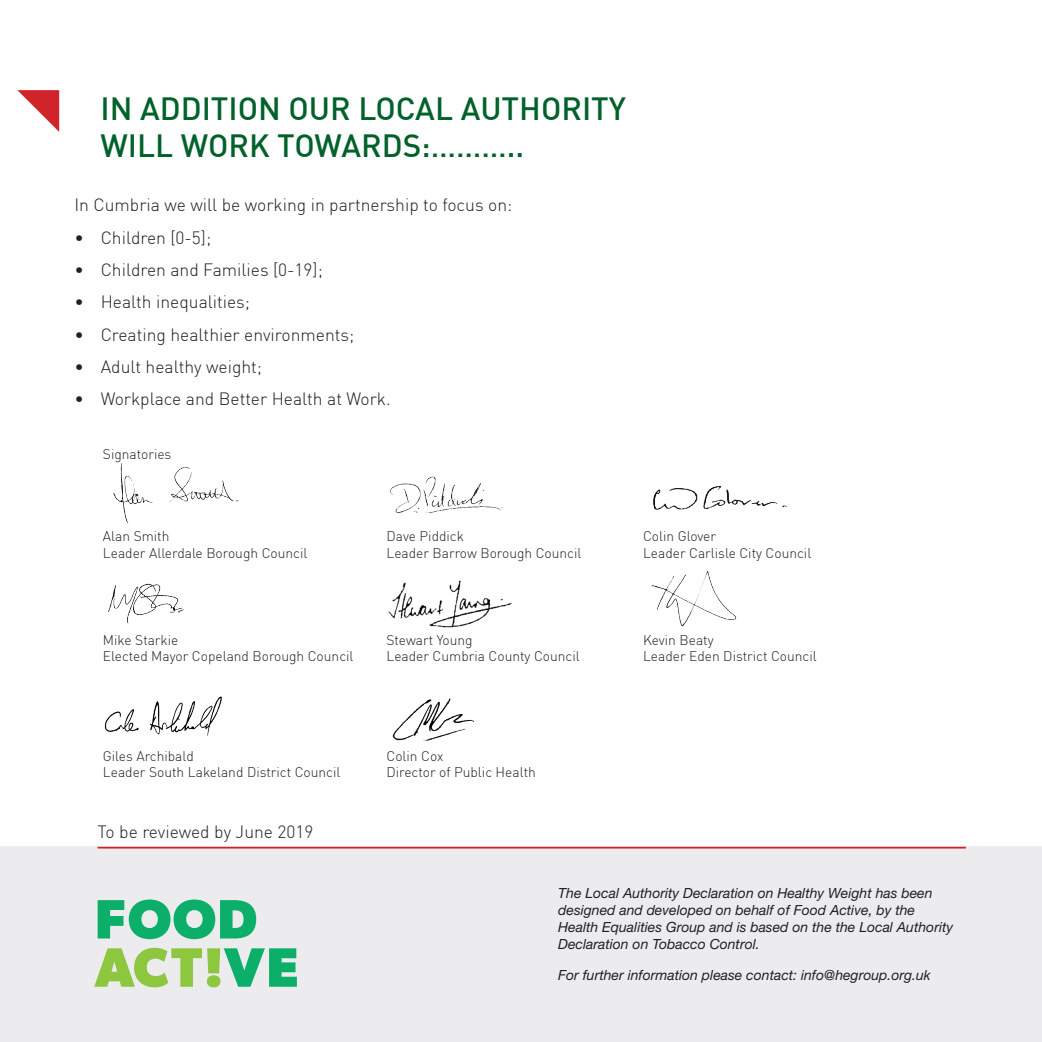
<style>
.page{position:relative;width:1042px;height:1042px;background:#fff}
.page>*{position:absolute;margin:0;border:0;box-sizing:border-box;transform-origin:0 0}
.t1{font:500 31.5px/37.8px "DIN";color:#00612b}
.t2{font:300 17.5px "DIN";color:#231f20}
.t3{font:italic 14px/16.8px "Helvetica Neue LT Std";color:#231f20}
.t4{font:300 13.83px/16.6px "DIN";color:#231f20}
</style>
<div class="page">
<div style="left:0;top:847px;width:1042px;height:195px;background:#ececee"></div>
<hr style="left:98px;top:847px;width:868px;height:1px;background:#d1232a">
<svg style="left:17px;top:90px;width:42px;height:42px"></svg>
<img style="left:113px;top:463px;width:126px;height:60px">
<img style="left:390px;top:476px;width:113px;height:37px">
<img style="left:653px;top:486px;width:134px;height:24px">
<img style="left:108px;top:583px;width:76px;height:41px">
<img style="left:651px;top:571px;width:86px;height:56px">
<img style="left:388px;top:580px;width:124px;height:48px">
<img style="left:104px;top:696px;width:118px;height:41px">
<img style="left:392px;top:698px;width:82px;height:43px">
<svg style="left:94px;top:948px;width:203px;height:39px"></svg>
<svg style="left:98px;top:899px;width:158px;height:40px"></svg>
<h2 class="t1" style="left:100px;top:88px;width:527px">IN ADDITION OUR LOCAL AUTHORITY<br>WILL WORK TOWARDS:………..</h2>
<p class="t2" style="left:74px;top:194px;width:439px">In Cumbria we will be working in partnership to focus on:</p>
<p class="t2" style="left:74px;top:226px;width:138px">• Children [0-5];</p>
<p class="t2" style="left:74px;top:259px;width:250px">• Children and Families [0-19];</p>
<p class="t2" style="left:74px;top:291px;width:177px">• Health inequalities;</p>
<p class="t2" style="left:74px;top:324px;width:281px">• Creating healthier environments;</p>
<p class="t2" style="left:74px;top:356px;width:189px">• Adult healthy weight;</p>
<p class="t2" style="left:74px;top:388px;width:318px">• Workplace and Better Health at Work.</p>
<p class="t4" style="left:103px;top:445px;width:70px">Signatories</p>
<p class="t4" style="left:103px;top:528px;width:68px">Alan Smith</p>
<p class="t4" style="left:386px;top:528px;width:79px">Dave Piddick</p>
<p class="t4" style="left:643px;top:528px;width:75px">Colin Glover</p>
<p class="t4" style="left:103px;top:544px;width:206px">Leader Allerdale Borough Council</p>
<p class="t4" style="left:386px;top:544px;width:196px">Leader Barrow Borough Council</p>
<p class="t4" style="left:643px;top:544px;width:170px">Leader Carlisle City Council</p>
<p class="t4" style="left:103px;top:631px;width:252px">Mike Starkie<br>Elected Mayor Copeland Borough Council</p>
<p class="t4" style="left:386px;top:631px;width:195px">Stewart Young<br>Leader Cumbria County Council</p>
<p class="t4" style="left:643px;top:631px;width:175px">Kevin Beaty<br>Leader Eden District Council</p>
<p class="t4" style="left:103px;top:747px;width:239px">Giles Archibald<br>Leader South Lakeland District Council</p>
<p class="t2" style="left:98px;top:821px;width:217px">To be reviewed by June 2019</p>
<p class="t4" style="left:386px;top:747px;width:151px">Colin Cox<br>Director of Public Health</p>
<p class="t3" style="left:558px;top:884px;width:396px">The Local Authority Declaration on Healthy Weight has been designed and developed on behalf of Food Active, by the Health Equalities Group and is based on the the Local Authority Declaration on Tobacco Control.</p>
<p class="t3" style="left:558px;top:966px;width:374px">For further information please contact: info@hegroup.org.uk</p>
</div>
